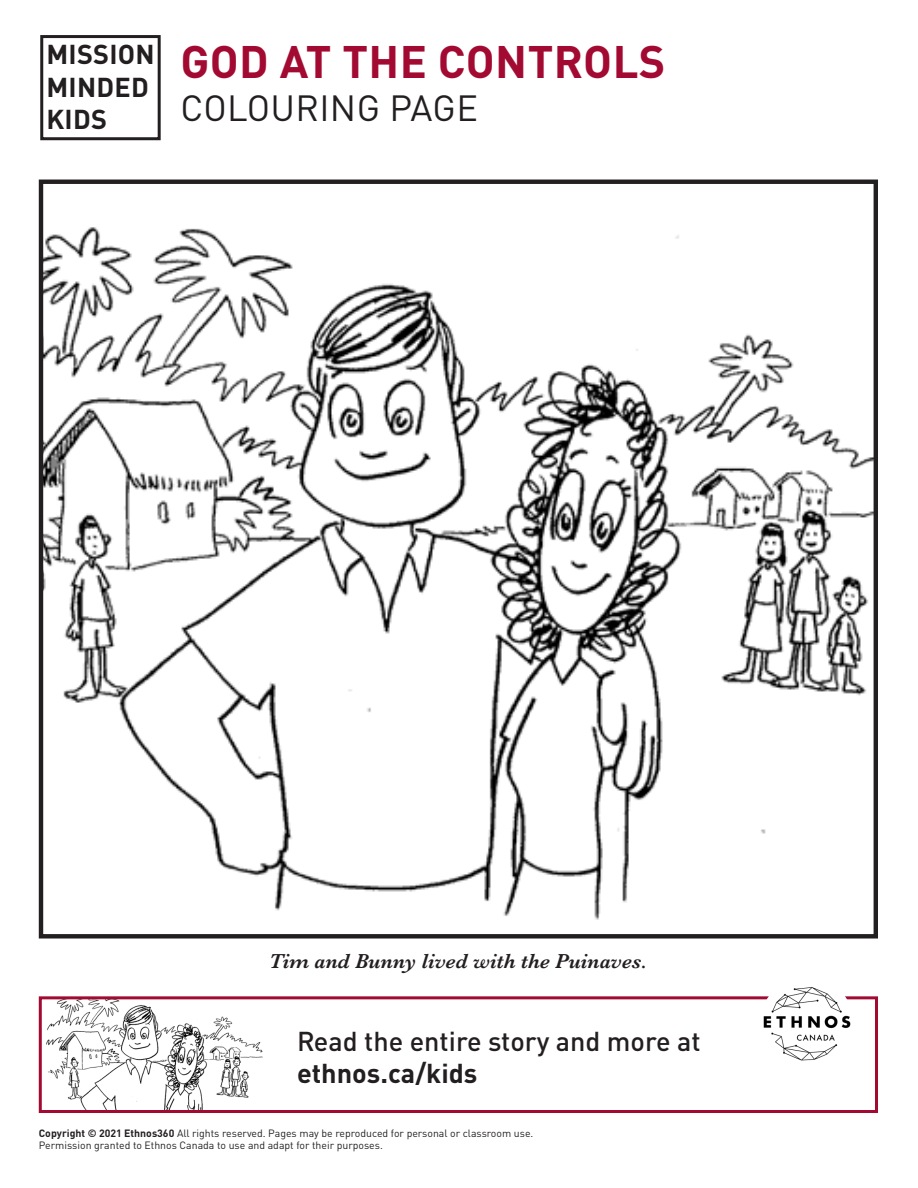
<style>
.page{position:relative;width:918px;height:1188px;background:#fff}
.page>*{position:absolute;margin:0;border:0;box-sizing:border-box;transform-origin:0 0}
.t1{font:700 45px "DIN Pro";letter-spacing:.01em;color:#a30a32}
.t2{font:36px "DIN Pro";letter-spacing:.01em;color:#231f20}
.t3{font:700 27px "DIN Pro";letter-spacing:.01em;color:#231f20}
.t4{font:500 27px "DIN Pro";color:#231f20}
.t5{font:italic 600 21px "Baskerville";color:#231f20}
.t6{font:10.5px "DIN Pro";color:#231f20}
.s1{font-weight:700}
</style>
<div class="page">
<img style="left:46px;top:1000px;width:217px;height:109px">
<div style="left:39px;top:996px;width:839px;height:117px;border:3px solid #a30a32"></div>
<img style="left:44px;top:227px;width:829px;height:693px">
<div style="left:39px;top:180px;width:839px;height:759px;border:4px solid #231f20"></div>
<img style="left:760px;top:977px;width:94px;height:93px;border-radius:47px">
<div style="left:40px;top:35px;width:121px;height:105px;border:3px solid #231f20"></div>
<p class="t3" style="left:46px;top:32px;width:110px">MISSION</p>
<p class="t3" style="left:46px;top:64px;width:104px">MINDED</p>
<p class="t3" style="left:46px;top:97px;width:62px">KIDS</p>
<p class="t1" style="left:181px;top:24px;width:487px">GOD AT THE CONTROLS</p>
<p class="t2" style="left:181px;top:79px;width:299px">COLOURING PAGE</p>
<p class="t5" style="left:269px;top:947px;width:380px">Tim and Bunny lived with the Puinaves.</p>
<p class="t4" style="left:297px;top:1019px;width:405px">Read the entire story and more at</p>
<p class="t3" style="left:297px;top:1051px;width:182px">ethnos.ca/kids</p>
<p class="t6" style="left:39px;top:1125px;width:496px"><span class="s1">Copyright © 2021 Ethnos360</span> All rights reserved. Pages may be reproduced for personal or classroom use.</p>
<p class="t6" style="left:39px;top:1137px;width:346px">Permission granted to Ethnos Canada to use and adapt for their purposes.</p>
</div>
